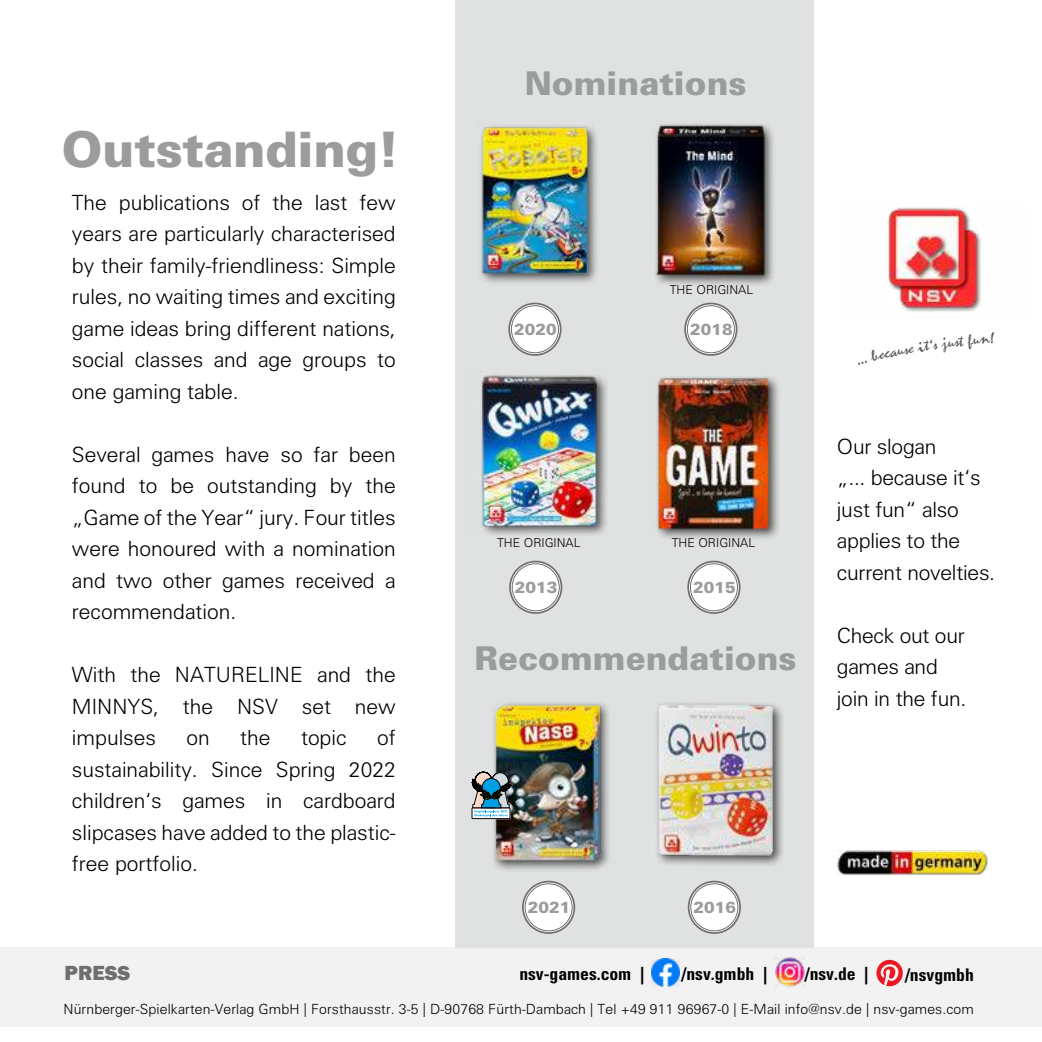
<style>
.page{position:relative;width:1042px;height:1042px;background:#fff}
.page>*{position:absolute;margin:0;border:0;box-sizing:border-box;transform-origin:0 0}
.t1{font:900 49px "Univers CE";letter-spacing:-.01em;color:#9b9c9c}
.t2{font:900 32.73px "Univers CE";color:#9b9c9c}
.t3{font:300 21px/31.5px "Univers S";color:#000;text-align:justify}
.t4{font:800 21px "Franklin Gothic";color:#6e6e6d}
.t5{font:700 condensed 17.5px "Univers S";color:#000}
.t6{font:900 15.92px "Univers CE";color:#9b9c9c}
.t7{font:300 14px "Univers S";letter-spacing:.01em;color:#000}
.t8{font:300 12.25px "Univers S";color:#000}
</style>
<div class="page">
<img style="left:887px;top:207px;width:94px;height:105px">
<div style="left:455px;top:0;width:359px;height:947px;background:#e0e1e1"></div>
<div style="left:686px;top:304px;width:50px;height:50px;background:#fff;border-radius:50%"></div>
<div style="left:684px;top:303px;width:53px;height:53px;border:2px solid #6e6e6d;border-radius:50%"></div>
<div style="left:687px;top:305px;width:48px;height:48px;border:1px solid #6e6e6d;border-radius:50%"></div>
<div style="left:689px;top:562px;width:50px;height:50px;background:#fff;border-radius:50%"></div>
<div style="left:687px;top:561px;width:53px;height:53px;border:2px solid #6e6e6d;border-radius:50%"></div>
<div style="left:690px;top:563px;width:48px;height:48px;border:1px solid #6e6e6d;border-radius:50%"></div>
<div style="left:511px;top:562px;width:50px;height:50px;background:#fff;border-radius:50%"></div>
<div style="left:509px;top:561px;width:53px;height:53px;border:2px solid #6e6e6d;border-radius:50%"></div>
<div style="left:512px;top:563px;width:47px;height:48px;border:1px solid #6e6e6d;border-radius:50%"></div>
<div style="left:652px;top:122px;width:124px;height:165px;background:#000;opacity:.66"></div>
<img style="left:654px;top:122px;width:115px;height:158px">
<div style="left:655px;top:375px;width:126px;height:166px;background:#000;opacity:.66"></div>
<img style="left:655px;top:375px;width:120px;height:158px">
<div style="left:510px;top:304px;width:50px;height:50px;background:#fff;border-radius:50%"></div>
<div style="left:508px;top:303px;width:53px;height:53px;border:2px solid #6e6e6d;border-radius:50%"></div>
<div style="left:511px;top:305px;width:48px;height:48px;border:1px solid #6e6e6d;border-radius:50%"></div>
<div style="left:478px;top:123px;width:121px;height:162px;background:#000;opacity:.66"></div>
<img style="left:478px;top:123px;width:115px;height:154px">
<img style="left:481px;top:375px;width:126px;height:160px">
<div style="left:689px;top:882px;width:50px;height:50px;background:#fff;border-radius:50%"></div>
<div style="left:688px;top:881px;width:53px;height:53px;border:2px solid #6e6e6d;border-radius:50%"></div>
<div style="left:690px;top:883px;width:48px;height:48px;border:1px solid #6e6e6d;border-radius:50%"></div>
<div style="left:655px;top:701px;width:130px;height:167px;background:#000;opacity:.66"></div>
<img style="left:656px;top:702px;width:117px;height:159px">
<div style="left:524px;top:882px;width:49px;height:50px;background:#fff;border-radius:50%"></div>
<div style="left:522px;top:881px;width:53px;height:53px;border:2px solid #6e6e6d;border-radius:50%"></div>
<div style="left:525px;top:883px;width:47px;height:48px;border:1px solid #6e6e6d;border-radius:50%"></div>
<div style="left:490px;top:700px;width:122px;height:172px;background:#000;opacity:.66"></div>
<img style="left:492px;top:702px;width:114px;height:162px">
<svg style="left:471px;top:771px;width:41px;height:48px"></svg>
<img style="left:837px;top:850px;width:151px;height:26px">
<div style="left:0;top:947px;width:1042px;height:80px;background:#f2f2f2"></div>
<img style="left:651px;top:959px;width:28px;height:27px">
<img style="left:775px;top:957px;width:30px;height:30px">
<svg style="left:876px;top:960px;width:27px;height:26px"></svg>
<h1 class="t1" style="left:62px;top:130px;width:339px">Outstanding!</h1>
<p class="t3" style="left:72px;top:188px;width:325px">The publications of the last few years are particularly characterised by their family-friendliness: Simple rules, no waiting times and exciting game ideas bring different nations, social classes and age groups to one gaming table.</p>
<p class="t3" style="left:72px;top:440px;width:325px">Several games have so far been found to be outstanding by the „Game of the Year“ jury. Four titles were honoured with a nomination and two other games received a recommendation.</p>
<p class="t3" style="left:72px;top:660px;width:325px">With the NATURELINE and the MINNYS, the NSV set new impulses</p>
<p class="t3" style="left:72px;top:723px;width:325px;text-indent:305px">of sustainability. Since Spring 2022 children‘s games in cardboard slipcases have added to the plastic&shy;free portfolio.</p>
<p class="t3" style="left:186px;top:723px;width:25px">on</p>
<p class="t3" style="left:240px;top:723px;width:32px">the</p>
<p class="t3" style="left:301px;top:723px;width:47px">topic</p>
<h2 class="t2" style="left:525px;top:70px;width:224px">Nominations</h2>
<p class="t6" style="left:514px;top:323px;width:44px">2020</p>
<p class="t8" style="left:497px;top:537px;width:85px">THE ORIGINAL</p>
<p class="t8" style="left:670px;top:284px;width:85px">THE ORIGINAL</p>
<p class="t6" style="left:690px;top:323px;width:44px">2018</p>
<p class="t8" style="left:672px;top:537px;width:85px">THE ORIGINAL</p>
<p class="t6" style="left:515px;top:581px;width:44px">2013</p>
<p class="t6" style="left:693px;top:581px;width:44px">2015</p>
<h2 class="t2" style="left:475px;top:646px;width:324px">Recommendations</h2>
<p class="t3" style="left:837px;top:432px;width:160px;text-align:left">Our slogan<br>„... because it‘s just fun“ also applies to the current novelties.</p>
<p class="t3" style="left:837px;top:621px;width:131px;text-align:left">Check out our games and join in the fun.</p>
<p class="t6" style="left:528px;top:901px;width:44px">2021</p>
<p class="t6" style="left:693px;top:901px;width:44px">2016</p>
<p class="t4" style="left:64px;top:960px;width:67px">PRESS</p>
<p class="t5" style="left:519px;top:966px;width:127px">nsv-games.com |</p>
<p class="t5" style="left:681px;top:967px;width:87px">/nsv.gmbh |</p>
<p class="t5" style="left:805px;top:967px;width:65px">/nsv.de |</p>
<p class="t5" style="left:905px;top:967px;width:70px">/nsvgmbh</p>
<p class="t7" style="left:63px;top:1002px;width:912px">Nürnberger-Spielkarten-Verlag GmbH | Forsthausstr. 3-5 | D-90768 Fürth-Dambach | Tel +49 911 96967-0 | E-Mail info@nsv.de | nsv-games.com</p>
</div>
